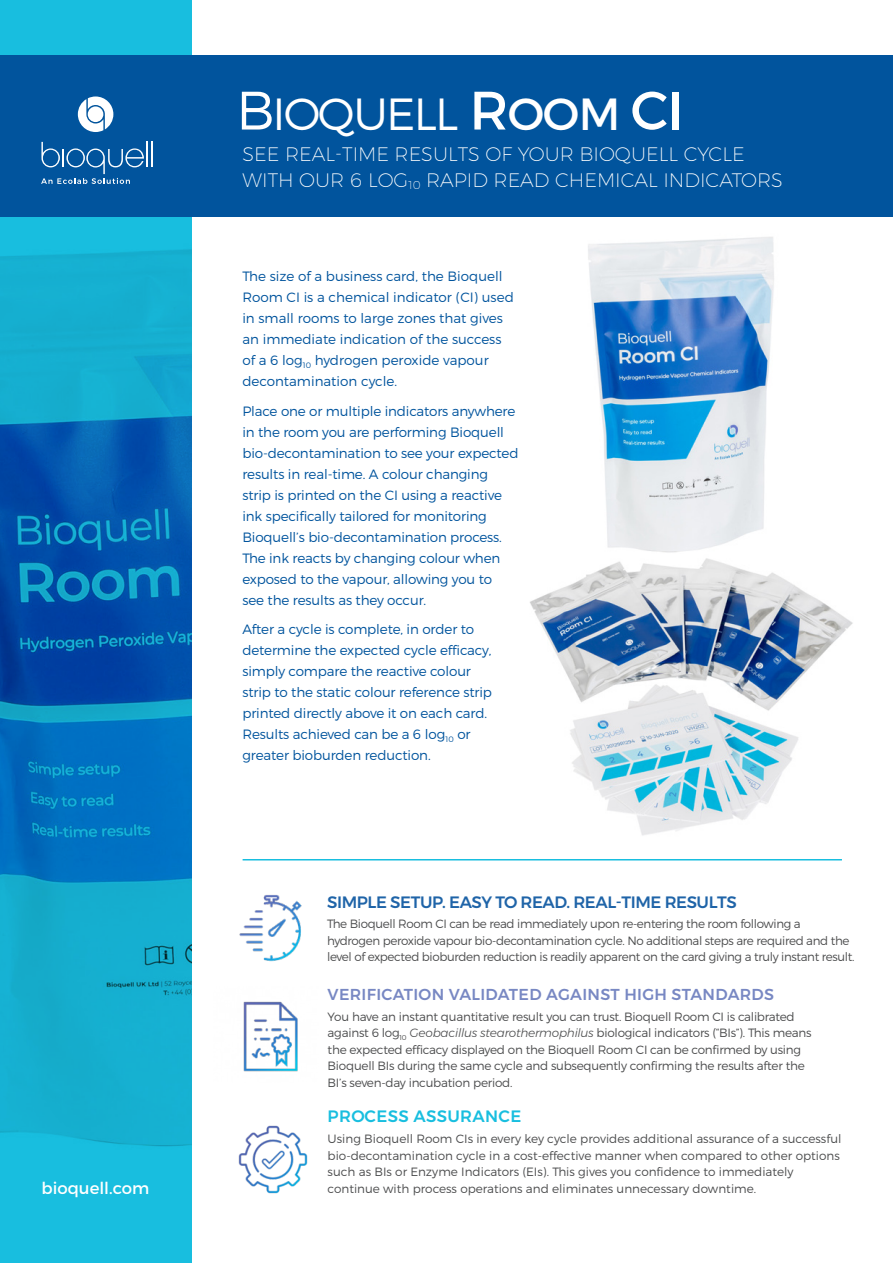
<style>
.page{position:relative;width:893px;height:1263px;background:#fff}
.page>*{position:absolute;margin:0;border:0;box-sizing:border-box;transform-origin:0 0}
.t1{font:300 45px "Montserrat";letter-spacing:-.04em;color:#fff}
.t2{font:200 19.5px "Montserrat";color:#fff}
.t3{font:500 16.5px "Montserrat";letter-spacing:-.025em;color:#1f64a8}
.t4{font:500 16.5px "Montserrat";letter-spacing:.02em;color:#18bedf}
.t5{font:16.5px "Montserrat";color:#fff}
.t6{font:500 15.9px "Montserrat";letter-spacing:.02em;color:#7888c3}
.t7{font:300 13.5px/21px "Montserrat";letter-spacing:-.01em;color:#01549d}
.t8{font:300 12px/16.5px "Montserrat";letter-spacing:-.02em;color:#4b4c4d}
.t9{font:300 12px/16.5px "Montserrat";color:#4b4c4d}
.s1{font-size:54px}
.s2{font-weight:400;font-size:54px}
.s3{font-weight:400}
.s4{font-style:italic}
</style>
<div class="page">
<svg style="left:0;top:0;width:191px;height:1263px;background:#0e92c6"></svg>
<div style="left:0;top:55px;width:893px;height:162px;background:#01549d"></div>
<hr style="left:243px;top:859px;width:599px;height:1px;background:#18bedf">
<img style="left:588px;top:237px;width:186px;height:316px">
<img style="left:530px;top:558px;width:323px;height:124px">
<img style="left:570px;top:682px;width:228px;height:154px">
<hr style="left:146px;top:142px;width:2px;height:25px;background:#fff">
<svg style="left:152px;top:142px;width:1px;height:25px"></svg>
<svg style="left:78px;top:96px;width:35px;height:36px"></svg>
<div style="left:88px;top:106px;width:15px;height:16px;background:#fff;border-radius:50%"></div>
<svg style="left:41px;top:142px;width:103px;height:42px"></svg>
<img style="left:243px;top:1001px;width:55px;height:71px">
<img style="left:239px;top:895px;width:63px;height:67px">
<img style="left:238px;top:1125px;width:70px;height:69px">
<p class="t5" style="left:41px;top:1178px;width:109px">bioquell.com</p>
<p class="t1" style="left:236px;top:86px;width:449px"><span class="s1">B</span>IOQUELL <span class="s2">R</span><span class="s3">OOM</span> <span class="s2">CI</span></p>
<p class="t2" style="left:243px;top:140px;width:504px">SEE REAL-TIME RESULTS OF YOUR BIOQUELL CYCLE</p>
<p class="t2" style="left:243px;top:165px;width:542px">WITH OUR 6 LOG<sub>10</sub> RAPID READ CHEMICAL INDICATORS</p>
<p class="t7" style="left:242px;top:265px;width:273px">The size of a business card, the Bioquell Room CI is a chemical indicator (CI) used in small rooms to large zones that gives an immediate indication of the success of a 6 log<sub>10</sub> hydrogen peroxide vapour decontamination cycle.</p>
<p class="t7" style="left:242px;top:400px;width:278px">Place one or multiple indicators anywhere in the room you are performing Bioquell bio-decontamination to see your expected results in real-time. A colour changing strip is printed on the CI using a reactive ink specifically tailored for monitoring Bioquell’s bio-decontamination process.<br>The ink reacts by changing colour when exposed to the vapour, allowing you to<br>see the results as they occur.</p>
<p class="t7" style="left:242px;top:618px;width:251px">After a cycle is complete, in order to determine the expected cycle efficacy, simply compare the reactive colour strip to the static colour reference strip printed directly above it on each card.<br>Results achieved can be a 6 log<sub>10</sub> or greater bioburden reduction.</p>
<p class="t3" style="left:327px;top:889px;width:411px">SIMPLE SETUP. EASY TO READ. REAL-TIME RESULTS</p>
<p class="t8" style="left:327px;top:916px;width:529px">The Bioquell Room CI can be read immediately upon re-entering the room following a hydrogen peroxide vapour bio-decontamination cycle. No additional steps are required and the level of expected bioburden reduction is readily apparent on the card giving a truly instant result.</p>
<p class="t6" style="left:328px;top:982px;width:448px">VERIFICATION VALIDATED AGAINST HIGH STANDARDS</p>
<p class="t8" style="left:328px;top:1008px;width:485px">You have an instant quantitative result you can trust. Bioquell Room CI is calibrated against 6 log<sub>10</sub> <span class="s4">Geobacillus stearothermophilus</span> biological indicators (“BIs”). This means the expected efficacy displayed on the Bioquell Room CI can be confirmed by using Bioquell BIs during the same cycle and subsequently confirming the results after the BI’s seven-day incubation period.</p>
<p class="t4" style="left:328px;top:1103px;width:195px">PROCESS ASSURANCE</p>
<p class="t9" style="left:328px;top:1130px;width:515px">Using Bioquell Room CIs in every key cycle provides additional assurance of a successful bio-decontamination cycle in a cost-effective manner when compared to other options such as BIs or Enzyme Indicators (EIs). This gives you confidence to immediately continue with process operations and eliminates unnecessary downtime.</p>
</div>
